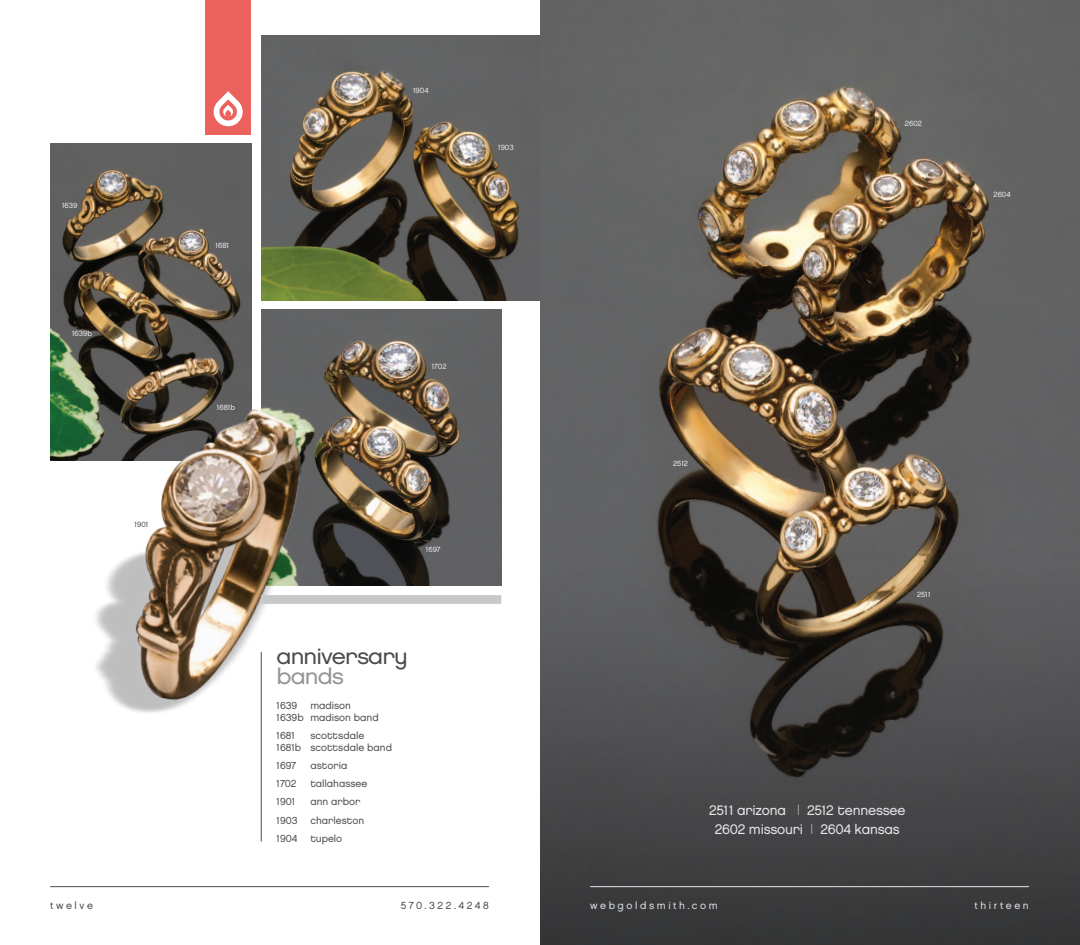
<style>
.page{position:relative;width:1080px;height:945px;background:#fff}
.page>*{position:absolute;margin:0;border:0;box-sizing:border-box;transform-origin:0 0}
.t1{font:22.25px/20.4px "Chalet London Nineteen Eighty";letter-spacing:-.04em;color:#4b4c4d;scale:1.09 1}
.t2{font:13.75px "Chalet London Nineteen Eighty";letter-spacing:-.015em;color:#e6e7e9}
.t3{font:10.25px "Chalet London Nineteen Sixty";letter-spacing:.25em;color:#e1e2e4}
.t4{font:10.25px "Chalet London Nineteen Sixty";letter-spacing:.25em;color:#4b4c4d}
.t5{font:10.12px/11.8px "Chalet London Nineteen Eighty";color:#4b4c4d;text-align:center}
.t6{font:7.5px "Chalet London Nineteen Eighty";color:#ececee}
.t7{font:7.5px "Chalet London Nineteen Eighty";color:#4b4c4d}
.s1{color:#939598}
.s2{font-family:"Chalet Paris Nineteen Eighty"}
</style>
<div class="page">
<img style="left:540px;top:0;width:540px;height:945px">
<img style="left:261px;top:310px;width:240px;height:276px">
<img style="left:261px;top:36px;width:279px;height:264px">
<img style="left:50px;top:144px;width:202px;height:317px">
<hr style="left:50px;top:886px;width:439px;height:1px;background:#4b4c4d">
<hr style="left:590px;top:886px;width:439px;height:1px;background:#e6e7e9">
<img style="left:76px;top:385px;width:267px;height:357px">
<div style="left:205px;top:0;width:46px;height:134px;background:#eb625d"></div>
<svg style="left:214px;top:91px;width:29px;height:35px"></svg>
<hr style="left:261px;top:652px;width:1px;height:189px;background:#4b4c4d">
<div style="left:261px;top:595px;width:240px;height:9px;background:#c7c8ca"></div>
<p class="t6" style="left:62px;top:200px;width:17px">1639</p>
<p class="t6" style="left:72px;top:329px;width:22px">1639b</p>
<p class="t7" style="left:135px;top:519px;width:15px">1901</p>
<p class="t6" style="left:216px;top:241px;width:15px">1681</p>
<p class="t6" style="left:217px;top:402px;width:20px">1681b</p>
<p class="t6" style="left:413px;top:86px;width:17px">1904</p>
<p class="t6" style="left:498px;top:143px;width:17px">1903</p>
<p class="t6" style="left:432px;top:362px;width:16px">1702</p>
<p class="t6" style="left:426px;top:545px;width:16px">1697</p>
<p class="t1" style="left:277px;top:646px;width:122px">anniversary <span class="s1">bands</span></p>
<p class="t5" style="left:277px;top:699px;width:104px">madison<br>1639b madison band</p>
<p class="t5" style="left:277px;top:729px;width:20px">1681</p>
<p class="t5" style="left:277px;top:699px;width:22px">1639</p>
<p class="t5" style="left:277px;top:729px;width:117px">scottsdale<br>1681b scottsdale band</p>
<p class="t5" style="left:277px;top:759px;width:21px">1697</p>
<p class="t5" style="left:310px;top:759px;width:39px">astoria</p>
<p class="t5" style="left:277px;top:778px;width:21px">1702</p>
<p class="t5" style="left:310px;top:778px;width:59px">tallahassee</p>
<p class="t5" style="left:277px;top:796px;width:20px">1901</p>
<p class="t5" style="left:310px;top:796px;width:52px">ann arbor</p>
<p class="t5" style="left:277px;top:814px;width:23px">1903</p>
<p class="t5" style="left:310px;top:814px;width:56px">charleston</p>
<p class="t5" style="left:277px;top:833px;width:22px">1904</p>
<p class="t5" style="left:310px;top:833px;width:33px">tupelo</p>
<p class="t6" style="left:905px;top:119px;width:19px">2602</p>
<p class="t6" style="left:994px;top:190px;width:19px">2604</p>
<p class="t6" style="left:673px;top:459px;width:16px">2512</p>
<p class="t6" style="left:917px;top:590px;width:15px">2511</p>
<p class="t2" style="left:709px;top:802px;width:198px">2511 arizona <span class="s2">|</span> 2512 tennessee</p>
<p class="t2" style="left:715px;top:821px;width:187px">2602 missouri <span class="s2">|</span> 2604 kansas</p>
<p class="t4" style="left:50px;top:900px;width:44px">twelve</p>
<p class="t4" style="left:401px;top:900px;width:90px">570.322.4248</p>
<p class="t3" style="left:590px;top:900px;width:129px">webgoldsmith.com</p>
<p class="t3" style="left:975px;top:900px;width:56px">thirteen</p>
</div>
